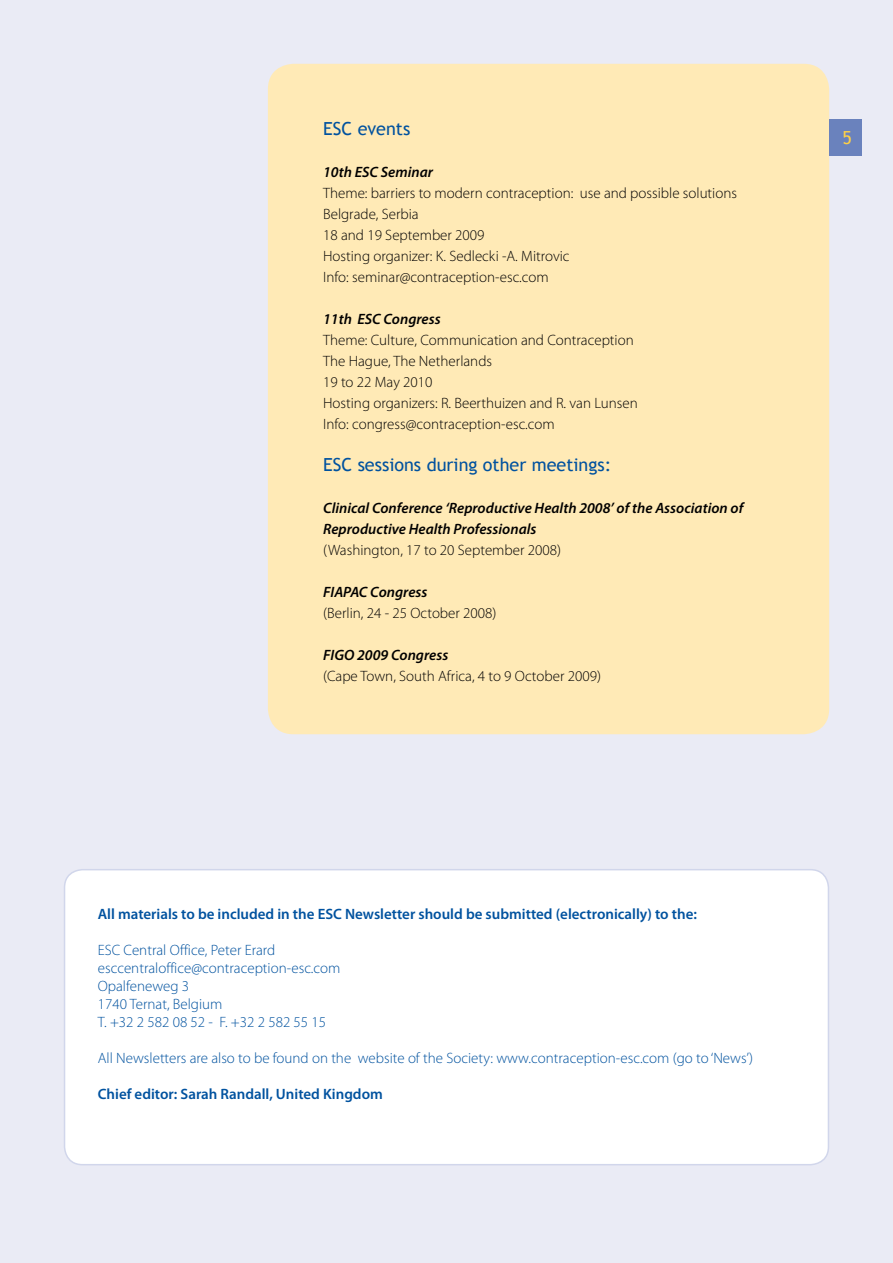
<style>
.page{position:relative;width:893px;height:1263px;background:#eaebf5}
.page>*{position:absolute;margin:0;border:0;box-sizing:border-box;transform-origin:0 0}
.t1{font:18px "Trebuchet MS";color:#00529f}
.t2{font:300 15px/21px "Myriad Pro";color:#000}
.t3{font:300 15px/18px "Myriad Pro";color:#00529f}
.t4{font:italic 600 15px/21px "Myriad Pro";color:#000}
.t5{font:600 15px "Myriad Pro";color:#00529f}
</style>
<div class="page">
<div style="left:65px;top:870px;width:763px;height:295px;background:#fff;border-radius:18px"></div>
<div style="left:64px;top:869px;width:765px;height:296px;border:2px solid #d1d6eb;border-radius:18px"></div>
<div style="left:268px;top:64px;width:561px;height:670px;background:#ffeab6;border-radius:26px"></div>
<div style="left:829px;top:119px;width:33px;height:37px;background:#6a82bd"></div>
<p class="t1" style="left:323px;top:118px;width:89px">ESC events</p>
<p class="t4" style="left:323px;top:161px;width:111px">10th ESC Seminar</p>
<p class="t2" style="left:323px;top:182px;width:415px">Theme: barriers to modern contraception: use and possible solutions Belgrade, Serbia<br>18 and 19 September 2009<br>Hosting organizer: K. Sedlecki -A. Mitrovic<br>Info: seminar@contraception-esc.com</p>
<p class="t4" style="left:323px;top:308px;width:119px">11th ESC Congress</p>
<p class="t2" style="left:323px;top:329px;width:316px">Theme: Culture, Communication and Contraception The Hague, The Netherlands<br>19 to 22 May 2010<br>Hosting organizers: R. Beerthuizen and R. van Lunsen Info: congress@contraception-esc.com</p>
<p class="t1" style="left:323px;top:454px;width:290px">ESC sessions during other meetings:</p>
<p class="t4" style="left:323px;top:497px;width:422px">Clinical Conference ‘Reproductive Health 2008’ of the Association of<br>Reproductive Health Professionals</p>
<p class="t2" style="left:323px;top:540px;width:239px">(Washington, 17 to 20 September 2008)</p>
<p class="t4" style="left:323px;top:581px;width:106px">FIAPAC Congress</p>
<p class="t2" style="left:323px;top:603px;width:175px">(Berlin, 24 - 25 October 2008)</p>
<p class="t4" style="left:323px;top:644px;width:127px">FIGO 2009 Congress</p>
<p class="t2" style="left:323px;top:666px;width:279px">(Cape Town, South Africa, 4 to 9 October 2009)</p>
<p class="t5" style="left:98px;top:904px;width:601px">All materials to be included in the ESC Newsletter should be submitted (electronically) to the:</p>
<p class="t3" style="left:98px;top:941px;width:244px">ESC Central Office, Peter Erard esccentraloffice@contraception-esc.com<br>Opalfeneweg 3<br>1740 Ternat, Belgium<br>T. +32 2 582 08 52 - F. +32 2 582 55 15</p>
<p class="t3" style="left:98px;top:1049px;width:657px">All Newsletters are also to be found on the website of the Society: www.contraception-esc.com (go to ‘News’)</p>
<p class="t5" style="left:98px;top:1084px;width:287px">Chief editor: Sarah Randall, United Kingdom</p>
</div>
